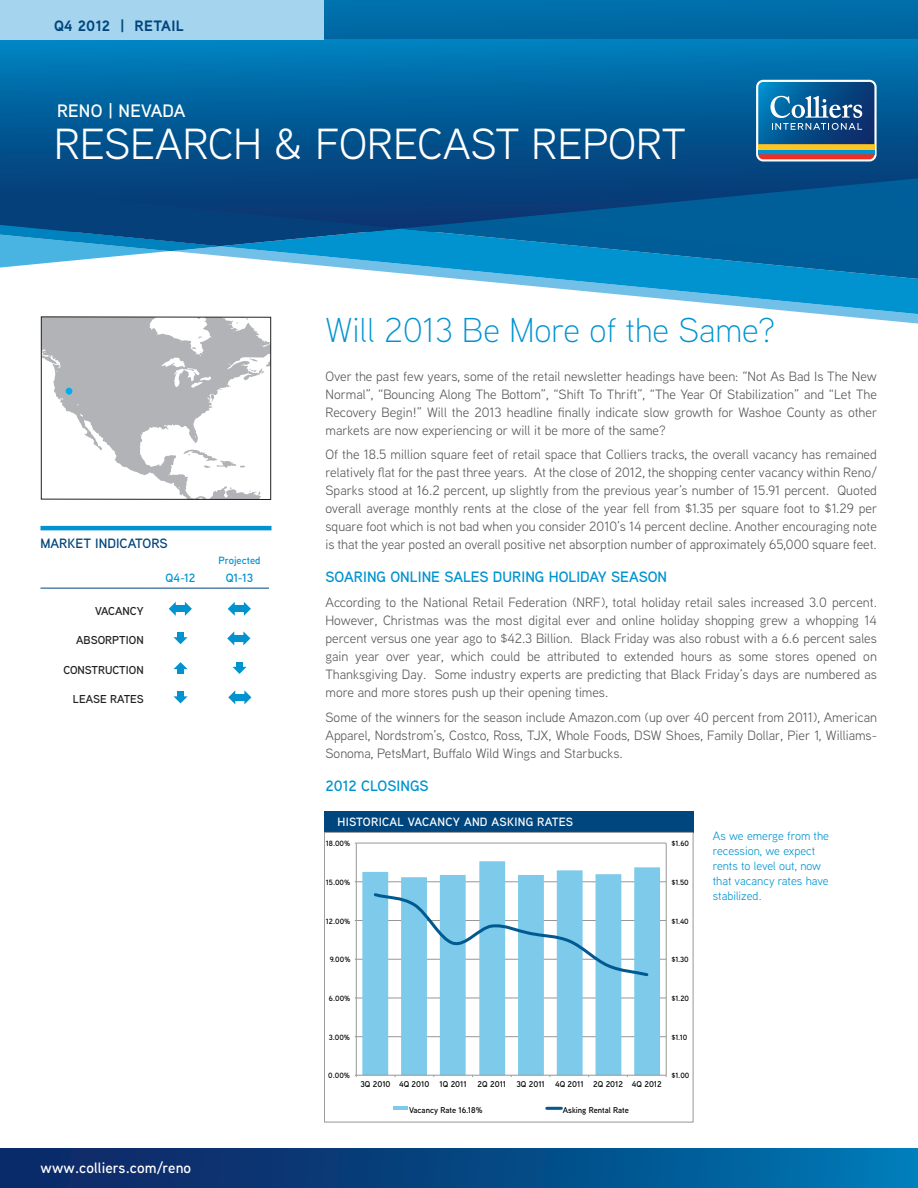
<style>
.page{position:relative;width:918px;height:1188px;background:#fff}
.page>*{position:absolute;margin:0;border:0;box-sizing:border-box;transform-origin:0 0}
.Overview_Title_Heade{font:43.5px "Aaux Next";color:#fff}
.Story_Title_Body{font:300 34.5px "Aaux Next";color:#0093d0}
.Subhead_Header{font:600 18px "Aaux Next";letter-spacing:.01em;color:#fff}
.Main_Text_Body{font:600 15px "Aaux Next";color:#0093d0}
.URL_footer{font:600 15px "Aaux Next";letter-spacing:.01em;color:#fff}
.Type___Date_Header{font:700 15px "Aaux Next";letter-spacing:.02em;color:#00467e}
.Main_Text_Body-2{font:13.5px/18px "Aaux Next";color:#57585a;text-align:justify}
.Chart_Title_Sidebar{font:600 13.5px "Aaux Next";color:#00467e}
.Caption_Sidebar{font:12px/15px "Aaux Next";color:#0093d0}
.Subhead_Body{font:600 12px "Aaux Next";letter-spacing:.02em;color:#fff}
.Chart_Column_Blu_Sid{font:600 12px "Aaux Next";color:#0093d0}
.Chart_Row_Blk_Sideba{font:600 11.4px "Aaux Next";color:#231f20}
.Chart_Column_Blu_Sid-2{font:600 10.5px "Aaux Next";color:#0093d0}
.t1{font:600 8.4px "Aaux Next";color:#000}
.t2{font:600 7.65px "Aaux Next";color:#000}
</style>
<div class="page">
<svg style="left:0;top:39px;width:918px;height:149px;background:#01609b"></svg>
<svg style="left:271px;top:315px;width:647px;height:10px"></svg>
<svg style="left:357px;top:269px;width:561px;height:46px"></svg>
<svg style="left:401px;top:178px;width:517px;height:101px;background:#05649e"></svg>
<svg style="left:0;top:188px;width:401px;height:81px;background:#2b70a2"></svg>
<div style="left:0;top:1149px;width:918px;height:39px;background:linear-gradient(to right,#0e1f5d,#0075b0)"></div>
<hr style="left:40px;top:588px;width:111px;height:1px;background:#00467e">
<hr style="left:151px;top:588px;width:59px;height:1px;background:#00467e">
<hr style="left:210px;top:588px;width:59px;height:1px;background:#00467e">
<svg style="left:174px;top:633px;width:14px;height:11px"></svg>
<svg style="left:174px;top:662px;width:14px;height:12px"></svg>
<svg style="left:232px;top:667px;width:15px;height:7px"></svg>
<div style="left:236px;top:662px;width:7px;height:6px;background:#0093d0"></div>
<svg style="left:174px;top:692px;width:14px;height:11px"></svg>
<hr style="left:40px;top:526px;width:232px;height:4px;background:#0093d0">
<div style="left:0;top:0;width:918px;height:39px;background:#006ba6"></div>
<div style="left:0;top:0;width:324px;height:39px;background:#a5d4ee"></div>
<svg style="left:756px;top:80px;width:121px;height:81px;background:#4b7594"></svg>
<div style="left:324px;top:812px;width:370px;height:21px;background:#00467e"></div>
<svg style="left:41px;top:317px;width:230px;height:183px"></svg>
<svg style="left:169px;top:602px;width:23px;height:14px"></svg>
<svg style="left:228px;top:602px;width:23px;height:14px"></svg>
<svg style="left:227px;top:631px;width:23px;height:14px"></svg>
<svg style="left:228px;top:690px;width:23px;height:14px"></svg>
<hr style="left:356px;top:1036px;width:310px;height:1px;background:#979797">
<hr style="left:356px;top:998px;width:310px;height:1px;background:#979797">
<hr style="left:356px;top:959px;width:310px;height:1px;background:#979797">
<hr style="left:356px;top:920px;width:310px;height:1px;background:#979797">
<hr style="left:356px;top:881px;width:310px;height:1px;background:#979797">
<hr style="left:356px;top:843px;width:310px;height:1px;background:#979797">
<svg style="left:362px;top:861px;width:298px;height:214px;fill:#7dcaeb"></svg>
<hr style="left:666px;top:843px;width:1px;height:232px;background:#979797">
<hr style="left:356px;top:843px;width:1px;height:232px;background:#979797">
<hr style="left:356px;top:1075px;width:310px;height:1px;background:#979797">
<svg style="left:372px;top:891px;width:278px;height:87px"></svg>
<hr style="left:393px;top:1107px;width:15px;height:3px;background:#7dcaeb">
<hr style="left:547px;top:1107px;width:14px;height:3px;background:#005a91">
<div style="left:324px;top:832px;width:369px;height:290px;border:1px solid #979797"></div>
<p class="Type___Date_Header" style="left:54px;top:16px;width:131px">Q4 2012 | RETAIL</p>
<p class="Subhead_Header" style="left:57px;top:98px;width:130px">RENO | NEVADA</p>
<p class="Overview_Title_Heade" style="left:54px;top:114px;width:633px">RESEARCH &amp; FORECAST REPORT</p>
<p class="Chart_Title_Sidebar" style="left:40px;top:534px;width:129px">MARKET INDICATORS</p>
<p class="Chart_Column_Blu_Sid" style="left:166px;top:569px;width:32px">Q4-12</p>
<p class="Chart_Row_Blk_Sideba" style="left:95px;top:603px;width:50px">VACANCY</p>
<p class="Chart_Row_Blk_Sideba" style="left:76px;top:632px;width:69px">ABSORPTION</p>
<p class="Chart_Row_Blk_Sideba" style="left:63px;top:662px;width:82px">CONSTRUCTION</p>
<p class="Chart_Row_Blk_Sideba" style="left:73px;top:691px;width:72px">LEASE RATES</p>
<p class="Chart_Column_Blu_Sid-2" style="left:219px;top:553px;width:43px">Projected</p>
<p class="Chart_Column_Blu_Sid" style="left:226px;top:569px;width:29px">Q1-13</p>
<p class="URL_footer" style="left:40px;top:1157px;width:152px">www.colliers.com/reno</p>
<p class="Story_Title_Body" style="left:326px;top:308px;width:451px">Will 2013 Be More of the Same?</p>
<p class="Main_Text_Body-2" style="left:326px;top:367px;width:553px">Over the past few years, some of the retail newsletter headings have been: “Not As Bad Is The New Normal”, “Bouncing Along The Bottom”, “Shift To Thrift”, “The Year Of Stabilization” and “Let The Recovery Begin!” Will the 2013 headline finally indicate slow growth for Washoe County as other markets are now experiencing or will it be more of the same?</p>
<p class="Main_Text_Body-2" style="left:326px;top:445px;width:553px">Of the 18.5 million square feet of retail space that Colliers tracks, the overall vacancy has remained relatively flat for the past three years. At the close of 2012, the shopping center vacancy within Reno/ Sparks stood at 16.2 percent, up slightly from the previous year’s number of 15.91 percent. Quoted overall average monthly rents at the close of the year fell from $1.35 per square foot to $1.29 per square foot which is not bad when you consider 2010’s 14 percent decline. Another encouraging note is that the year posted an overall positive net absorption number of approximately 65,000 square feet.</p>
<p class="Main_Text_Body" style="left:326px;top:567px;width:343px">SOARING ONLINE SALES DURING HOLIDAY SEASON</p>
<p class="Main_Text_Body-2" style="left:326px;top:593px;width:553px">According to the National Retail Federation (NRF), total holiday retail sales increased 3.0 percent.<br>However, Christmas was the most digital ever and online holiday shopping grew a whopping 14 percent versus one year ago to $42.3 Billion. Black Friday was also robust with a 6.6 percent sales gain year over year, which could be attributed to extended hours as some stores opened on Thanksgiving Day. Some industry experts are predicting that Black Friday’s days are numbered as more and more stores push up their opening times.</p>
<p class="Main_Text_Body-2" style="left:326px;top:708px;width:553px">Some of the winners for the season include Amazon.com (up over 40 percent from 2011), American Apparel, Nordstrom’s, Costco, Ross, TJX, Whole Foods, DSW Shoes, Family Dollar, Pier 1, Williams-Sonoma, PetsMart, Buffalo Wild Wings and Starbucks.</p>
<p class="Main_Text_Body" style="left:326px;top:775px;width:105px">2012 CLOSINGS</p>
<p class="Subhead_Body" style="left:338px;top:814px;width:237px">HISTORICAL VACANCY AND ASKING RATES</p>
<p class="t2" style="left:326px;top:838px;width:26px">18.00%</p>
<p class="t2" style="left:326px;top:877px;width:26px">15.00%</p>
<p class="t2" style="left:671px;top:838px;width:19px">$1.60</p>
<p class="t2" style="left:671px;top:877px;width:19px">$1.50</p>
<p class="Caption_Sidebar" style="left:713px;top:828px;width:118px">As we emerge from the recession, we expect rents to level out, now that vacancy rates have stabilized.</p>
<p class="t2" style="left:326px;top:916px;width:26px">12.00%</p>
<p class="t2" style="left:671px;top:916px;width:19px">$1.40</p>
<p class="t2" style="left:330px;top:954px;width:22px">9.00%</p>
<p class="t2" style="left:671px;top:954px;width:19px">$1.30</p>
<p class="t2" style="left:329px;top:993px;width:23px">6.00%</p>
<p class="t2" style="left:671px;top:993px;width:19px">$1.20</p>
<p class="t2" style="left:329px;top:1032px;width:23px">3.00%</p>
<p class="t2" style="left:671px;top:1032px;width:17px">$1.10</p>
<p class="t2" style="left:328px;top:1070px;width:23px">0.00%</p>
<p class="t2" style="left:671px;top:1070px;width:19px">$1.00</p>
<p class="t1" style="left:360px;top:1079px;width:108px">3Q 2010 4Q 2010 1Q 2011</p>
<p class="t1" style="left:478px;top:1079px;width:186px">2Q 2011 3Q 2011 4Q 2011 2Q 2012 4Q 2012</p>
<p class="t1" style="left:409px;top:1104px;width:75px">Vacancy Rate 16.18%</p>
<p class="t1" style="left:563px;top:1104px;width:68px">Asking Rental Rate</p>
</div>
